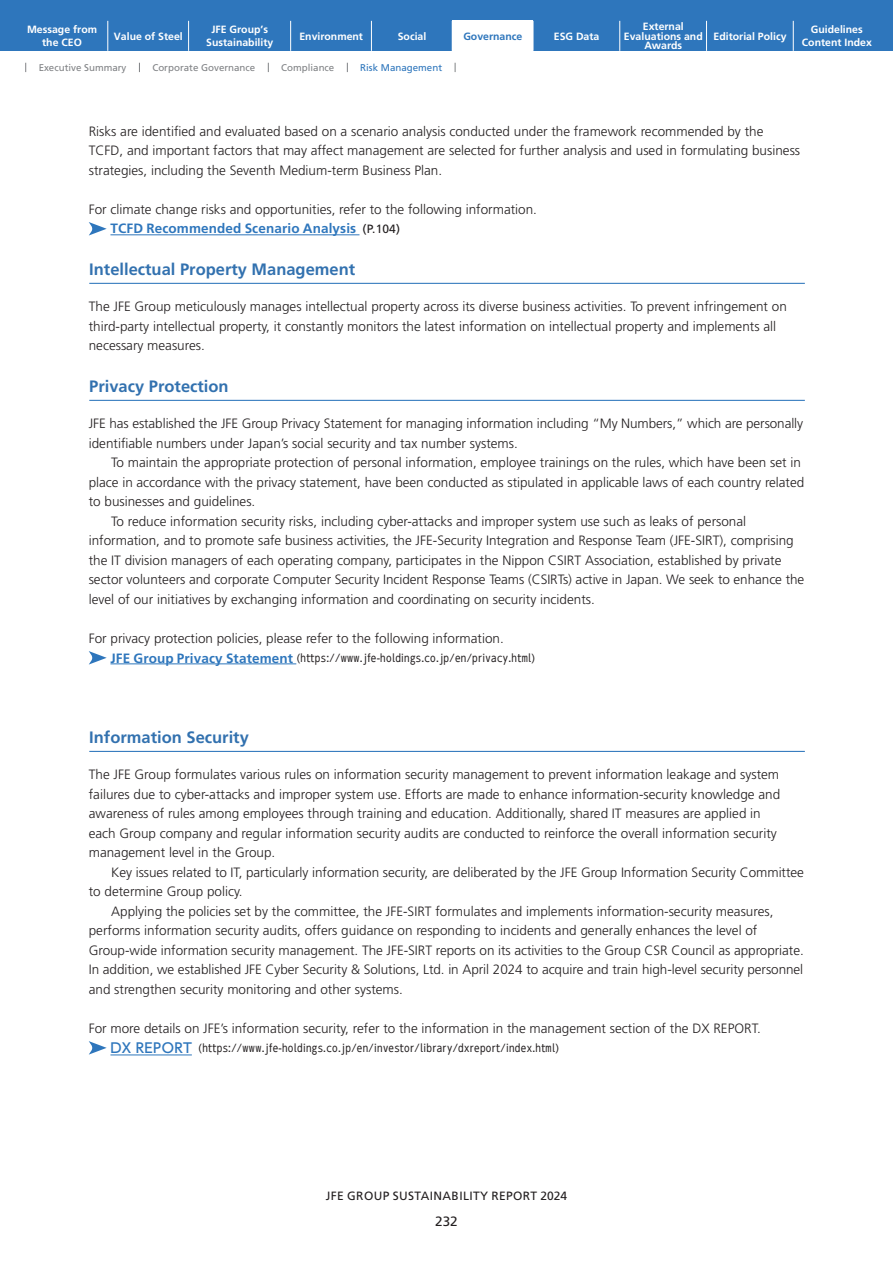
<style>
.page{position:relative;width:893px;height:1263px;background:#fff}
.page>*{position:absolute;margin:0;border:0;box-sizing:border-box;transform-origin:0 0}
.t1{font:700 16.5px "Frutiger";color:#3271af}
.t2{font:300 13.5px/19.5px "Frutiger";color:#231f20}
.t3{font:13.5px "Frutiger";color:#231f20}
.t4{font:12px "Frutiger";letter-spacing:.03em;color:#231f20}
.t5{font:10.5px "UD Shin Go C Osiz Pr 6";letter-spacing:.03em;color:#231f20}
.t6{font:700 10.5px/12.8px "Frutiger";color:#fff;text-align:center}
.t7{font:700 10.5px "Frutiger";color:#2e76bc}
.t8{font:9.75px "Frutiger";color:#808285}
.t9{font:9.75px "Frutiger";color:#2e76bc}
.s1{font-weight:700;color:#2e76bc}
.s2{font-weight:400;font-size:12px}
.s3{font-family:"Frutiger";font-weight:700;font-size:13.5px;color:#2e76bc}
.s4{font-family:"UD Shin Go Pro";font-weight:500;font-size:13.5px;color:#2e76bc}
</style>
<div class="page">
<div style="left:0;top:0;width:893px;height:51px;background:#2e76bc"></div>
<hr style="left:108px;top:21px;width:1px;height:30px;background:#fff">
<hr style="left:188px;top:21px;width:1px;height:30px;background:#fff">
<hr style="left:290px;top:21px;width:1px;height:30px;background:#fff">
<hr style="left:371px;top:21px;width:1px;height:30px;background:#fff">
<hr style="left:533px;top:21px;width:1px;height:30px;background:#fff">
<hr style="left:619px;top:21px;width:1px;height:30px;background:#fff">
<hr style="left:706px;top:21px;width:1px;height:30px;background:#fff">
<hr style="left:793px;top:21px;width:1px;height:30px;background:#fff">
<div style="left:452px;top:21px;width:81px;height:30px;background:#fff"></div>
<hr style="left:110px;top:234px;width:249px;height:1px;background:#2e76bc">
<svg style="left:89px;top:222px;width:18px;height:14px"></svg>
<hr style="left:110px;top:663px;width:186px;height:1px;background:#2e76bc">
<svg style="left:89px;top:651px;width:18px;height:13px"></svg>
<hr style="left:110px;top:1054px;width:82px;height:1px;background:#2e76bc">
<svg style="left:89px;top:1041px;width:18px;height:13px"></svg>
<hr style="left:89px;top:283px;width:716px;height:1px;background:#2e76bc">
<hr style="left:89px;top:400px;width:716px;height:1px;background:#2e76bc">
<hr style="left:89px;top:751px;width:716px;height:1px;background:#2e76bc">
<p class="t6" style="left:114px;top:30px;width:70px">Value of Steel</p>
<p class="t6" style="left:206px;top:23px;width:69px">JFE Group’s<br>Sustainability</p>
<p class="t6" style="left:299px;top:30px;width:65px">Environment</p>
<p class="t6" style="left:554px;top:30px;width:47px">ESG Data</p>
<p class="t6" style="left:624px;top:22px;width:80px;line-height:9.6px">External<br>Evaluations and<br>Awards</p>
<p class="t6" style="left:714px;top:30px;width:74px">Editorial Policy</p>
<p class="t6" style="left:802px;top:23px;width:72px">Guidelines<br>Content Index</p>
<p class="t6" style="left:27px;top:23px;width:72px">Message from the CEO</p>
<p class="t6" style="left:398px;top:30px;width:30px">Social</p>
<p class="t7" style="left:463px;top:30px;width:60px">Governance</p>
<p class="t8" style="left:39px;top:62px;width:89px">Executive Summary</p>
<p class="t8" style="left:152px;top:62px;width:104px">Corporate Governance</p>
<p class="t8" style="left:281px;top:62px;width:55px">Compliance</p>
<p class="t9" style="left:360px;top:62px;width:83px">Risk Management</p>
<p class="t2" style="left:89px;top:122px;width:713px">Risks are identified and evaluated based on a scenario analysis conducted under the framework recommended by the<br>TCFD, and important factors that may affect management are selected for further analysis and used in formulating business strategies, including the Seventh Medium-term Business Plan.</p>
<p class="t2" style="left:110px;top:200px;width:428px;text-indent:-22px">For climate change risks and opportunities, refer to the following information.<br><span class="s1">TCFD Recommended Scenario Analysis</span> <span class="s2">(P.104)</span></p>
<p class="t1" style="left:89px;top:260px;width:267px">Intellectual Property Management</p>
<p class="t2" style="left:89px;top:297px;width:700px">The JFE Group meticulously manages intellectual property across its diverse business activities. To prevent infringement on third-party intellectual property, it constantly monitors the latest information on intellectual property and implements all necessary measures.</p>
<p class="t1" style="left:89px;top:377px;width:141px">Privacy Protection</p>
<p class="t2" style="left:89px;top:414px;width:716px">JFE has established the JFE Group Privacy Statement for managing information including “My Numbers,” which are personally identifiable numbers under Japan’s social security and tax number systems.</p>
<p class="t2" style="left:111px;top:453px;width:691px">To maintain the appropriate protection of personal information, employee trainings on the rules, which have been set in</p>
<p class="t2" style="left:89px;top:473px;width:717px">place in accordance with the privacy statement, have been conducted as stipulated in applicable laws of each country related</p>
<p class="t2" style="left:89px;top:492px;width:168px">to businesses and guidelines.</p>
<p class="t2" style="left:111px;top:512px;width:636px">To reduce information security risks, including cyber-attacks and improper system use such as leaks of personal</p>
<p class="t2" style="left:89px;top:531px;width:706px">information, and to promote safe business activities, the JFE-Security Integration and Response Team (JFE-SIRT), comprising</p>
<p class="t2" style="left:89px;top:551px;width:694px">the IT division managers of each operating company, participates in the Nippon CSIRT Association, established by private</p>
<p class="t2" style="left:89px;top:570px;width:717px">sector volunteers and corporate Computer Security Incident Response Teams (CSIRTs) active in Japan. We seek to enhance the</p>
<p class="t2" style="left:89px;top:590px;width:508px">level of our initiatives by exchanging information and coordinating on security incidents.</p>
<p class="t2" style="left:89px;top:629px;width:417px">For privacy protection policies, please refer to the following information.</p>
<p class="t5" style="left:110px;top:649px;width:426px"><span class="s3">JFE Group Privacy Statement</span> (https://www.jfe-holdings.co.jp/en/privacy.html)</p>
<p class="t1" style="left:89px;top:728px;width:161px">Information Security</p>
<p class="t2" style="left:89px;top:765px;width:693px">The JFE Group formulates various rules on information security management to prevent information leakage and system failures due to cyber-attacks and improper system use. Efforts are made to enhance information-security knowledge and awareness of rules among employees through training and education. Additionally, shared IT measures are applied in each Group company and regular information security audits are conducted to reinforce the overall information security management level in the Group.</p>
<p class="t2" style="left:111px;top:863px;width:694px">Key issues related to IT, particularly information security, are deliberated by the JFE Group Information Security Committee</p>
<p class="t2" style="left:89px;top:882px;width:155px">to determine Group policy.</p>
<p class="t2" style="left:111px;top:902px;width:664px">Applying the policies set by the committee, the JFE-SIRT formulates and implements information-security measures,</p>
<p class="t2" style="left:89px;top:921px;width:670px">performs information security audits, offers guidance on responding to incidents and generally enhances the level of</p>
<p class="t2" style="left:89px;top:941px;width:716px">Group-wide information security management. The JFE-SIRT reports on its activities to the Group CSR Council as appropriate.</p>
<p class="t2" style="left:89px;top:960px;width:716px">In addition, we established JFE Cyber Security &amp; Solutions, Ltd. in April 2024 to acquire and train high-level security personnel</p>
<p class="t2" style="left:89px;top:980px;width:316px">and strengthen security monitoring and other systems.</p>
<p class="t2" style="left:89px;top:1019px;width:673px">For more details on JFE’s information security, refer to the information in the management section of the DX REPORT.</p>
<p class="t5" style="left:110px;top:1039px;width:450px"><span class="s4">DX REPORT</span>　(https://www.jfe-holdings.co.jp/en/investor/library/dxreport/index.html)</p>
<p class="t4" style="left:326px;top:1188px;width:243px">JFE GROUP SUSTAINABILITY REPORT 2024</p>
<p class="t3" style="left:435px;top:1214px;width:24px">232</p>
</div>
